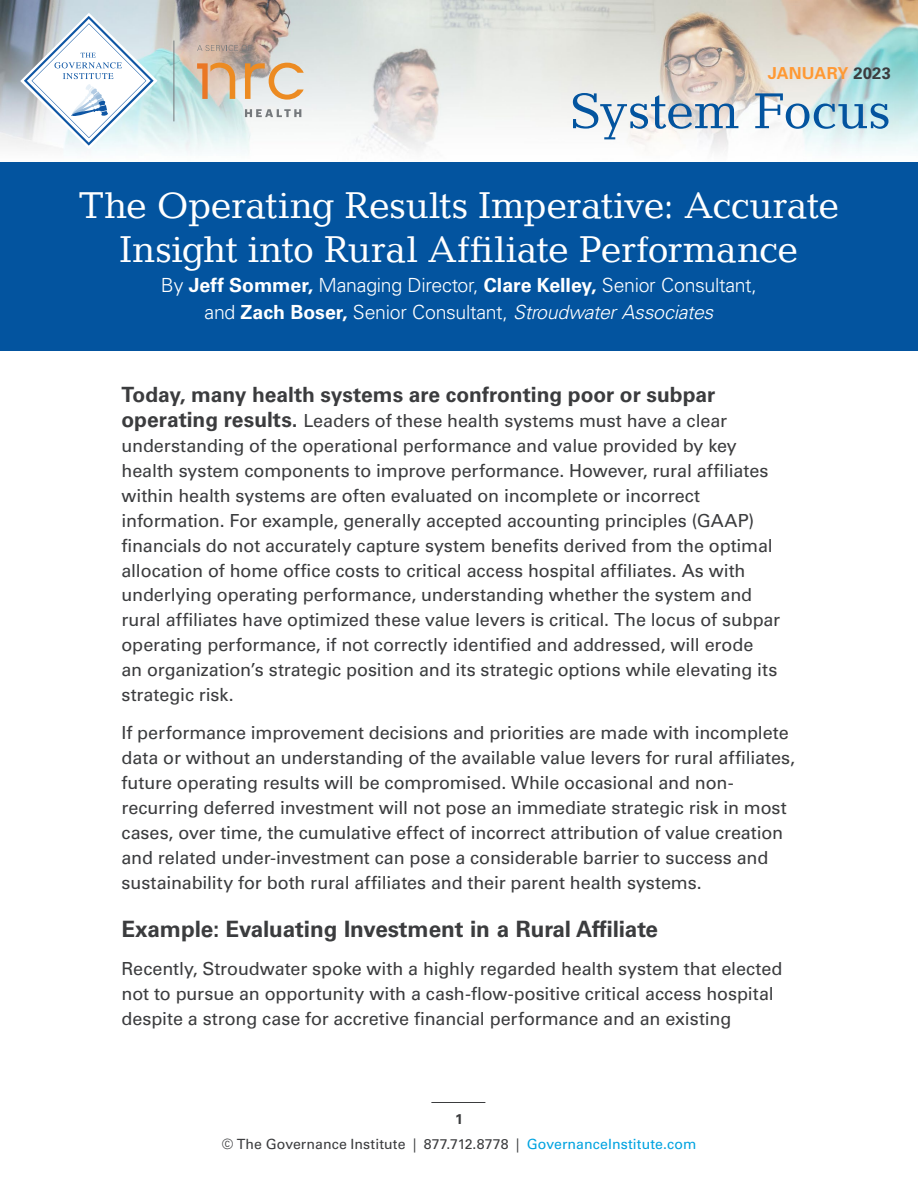
<style>
.page{position:relative;width:918px;height:1188px;background:#fff}
.page>*{position:absolute;margin:0;border:0;box-sizing:border-box;transform-origin:0 0}
.Newsletter_type{font:51px "Candida Std";letter-spacing:-.005em;color:#03549f}
.Article_Title{font:37.5px/43.5px "Candida LT";letter-spacing:-.01em;color:#fff;text-align:center}
.t1{font:700 22.5px "Univers LT Std";letter-spacing:-.005em;color:#3b3c3e}
.body{font:700 21px "Univers LT Std";letter-spacing:-.005em;color:#3b3c3e}
.body-2{font:300 19.5px/27px "Univers LT Std";letter-spacing:-.015em;color:#fff;text-align:center}
.body-3{font:18px/24.9px "Univers LT Std";letter-spacing:-.005em;color:#3b3c3e}
.Month__year{font:700 16.5px "Univers LT Std";letter-spacing:.01em;color:#f93}
.body_indent{font:14.1px "Univers LT Std";letter-spacing:.005em;color:#3b3c3e}
.body_indent-2{font:700 14.1px "Univers LT Std";color:#3b3c3e}
.s1{color:#3b3c3e}
.s2{font-weight:700}
.s3{font-style:italic}
.s4{font-weight:700;font-size:21px}
.s5{color:#00a3e0}
</style>
<div class="page">
<img style="left:0;top:0;width:918px;height:153px">
<hr style="left:431px;top:1102px;width:54px;height:1px;background:#3b3c3e">
<div style="left:0;top:162px;width:918px;height:189px;background:#03549f"></div>
<hr style="left:174px;top:41px;width:1px;height:80px;background:#75797c">
<svg style="left:245px;top:109px;width:56px;height:8px"></svg>
<svg style="left:245px;top:63px;width:59px;height:37px"></svg>
<svg style="left:197px;top:63px;width:38px;height:36px"></svg>
<svg style="left:197px;top:45px;width:55px;height:6px"></svg>
<svg style="left:20px;top:13px;width:138px;height:136px"></svg>
<p class="Month__year" style="left:768px;top:64px;width:125px">JANUARY <span class="s1">2023</span></p>
<p class="Newsletter_type" style="left:570px;top:82px;width:323px">System Focus</p>
<p class="Article_Title" style="left:79px;top:184px;width:762px">The Operating Results Imperative: Accurate<br>Insight into Rural Affiliate Performance</p>
<p class="body-2" style="left:161px;top:272px;width:598px">By <span class="s2">Jeff Sommer,</span> Managing Director, <span class="s2">Clare Kelley,</span> Senior Consultant, and <span class="s2">Zach Boser,</span> Senior Consultant, <span class="s3">Stroudwater Associates</span></p>
<p class="body" style="left:122px;top:383px;width:595px">Today, many health systems are confronting poor or subpar</p>
<p class="body-3" style="left:122px;top:408px;width:660px"><span class="s4">operating results.</span> Leaders of these health systems must have a clear understanding of the operational performance and value provided by key health system components to improve performance. However, rural affiliates within health systems are often evaluated on incomplete or incorrect information. For example, generally accepted accounting principles (GAAP) financials do not accurately capture system benefits derived from the optimal allocation of home office costs to critical access hospital affiliates. As with underlying operating performance, understanding whether the system and rural affiliates have optimized these value levers is critical. The locus of subpar operating performance, if not correctly identified and addressed, will erode<br>an organization’s strategic position and its strategic options while elevating its strategic risk.</p>
<p class="body-3" style="left:122px;top:721px;width:675px">If performance improvement decisions and priorities are made with incomplete data or without an understanding of the available value levers for rural affiliates, future operating results will be compromised. While occasional and non&shy;recurring deferred investment will not pose an immediate strategic risk in most cases, over time, the cumulative effect of incorrect attribution of value creation and related under-investment can pose a considerable barrier to success and sustainability for both rural affiliates and their parent health systems.</p>
<h2 class="t1" style="left:122px;top:916px;width:538px">Example: Evaluating Investment in a Rural Affiliate</h2>
<p class="body-3" style="left:122px;top:956px;width:662px">Recently, Stroudwater spoke with a highly regarded health system that elected not to pursue an opportunity with a cash-flow-positive critical access hospital despite a strong case for accretive financial performance and an existing</p>
<p class="body_indent-2" style="left:455px;top:1111px;width:9px">1</p>
<p class="body_indent" style="left:222px;top:1136px;width:476px">© The Governance Institute | 877.712.8778 | <span class="s5">GovernanceInstitute.com</span></p>
</div>
